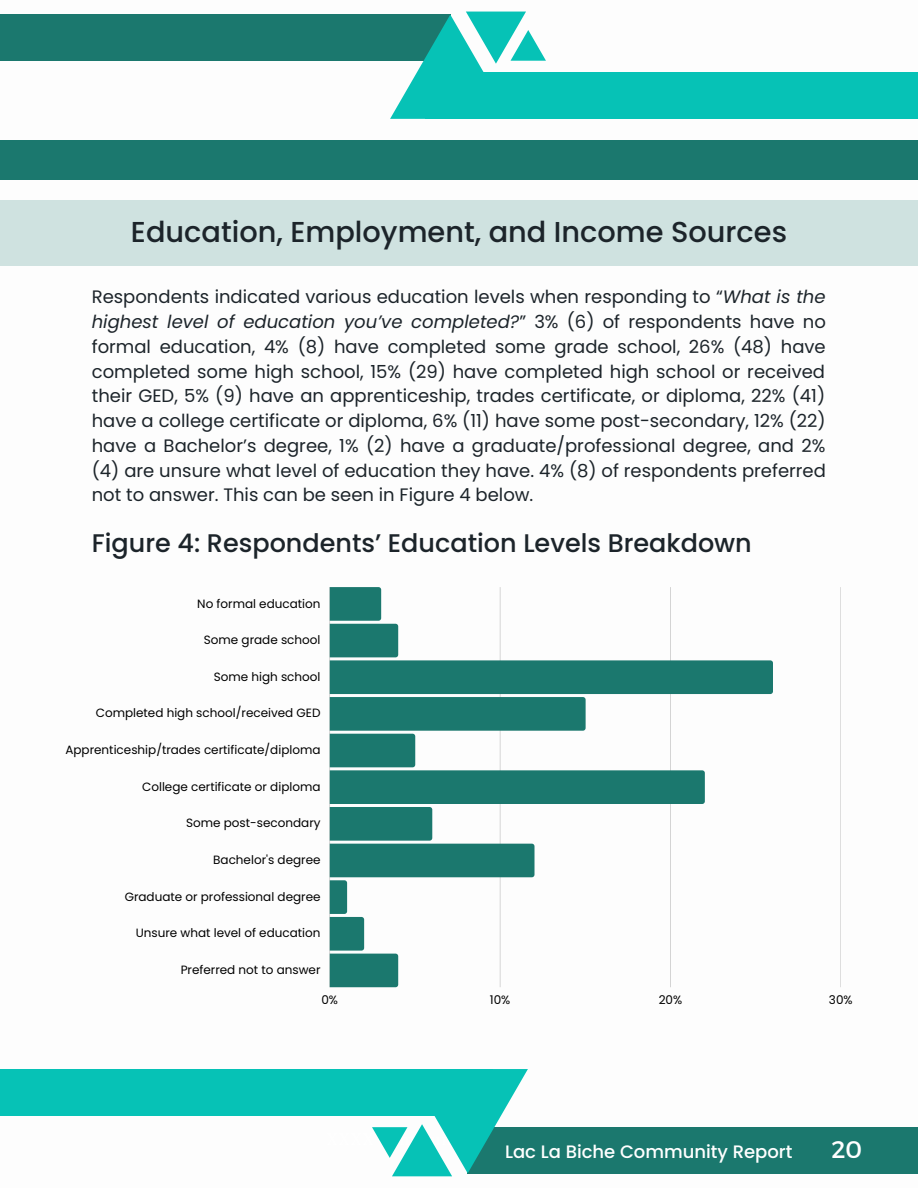
<style>
.page{position:relative;width:918px;height:1188px;background:#fff}
.page>*{position:absolute;margin:0;border:0;box-sizing:border-box;transform-origin:0 0}
.t1{font:500 28.8px "Poppins";color:#1c242a}
.t2{font:500 25.5px "Poppins";color:#1c242a}
.t3{font:24px "Montserrat";color:#fff}
.t4{font:18px/24.8px "Poppins";color:#1c242a;text-align:justify}
.t5{font:500 18px "Poppins";color:#fff}
.t6{font:12px "Poppins";color:#000}
.s1{font-style:italic}
</style>
<div class="page">
<div style="left:0;top:15px;width:450px;height:46px;background:#1b786e"></div>
<div style="left:425px;top:73px;width:493px;height:46px;background:#06c2b6"></div>
<svg style="left:390px;top:12px;width:156px;height:107px"></svg>
<div style="left:0;top:140px;width:918px;height:39px;background:#1b786e"></div>
<div style="left:468px;top:1127px;width:450px;height:46px;background:#1b786e"></div>
<div style="left:0;top:1069px;width:493px;height:46px;background:#06c2b6"></div>
<svg style="left:372px;top:1069px;width:156px;height:107px"></svg>
<div style="left:0;top:201px;width:918px;height:65px;background:#cfe2e0"></div>
<svg style="left:329px;top:587px;width:512px;height:400px"></svg>
<svg style="left:330px;top:587px;width:68px;height:70px;background:#408d85"></svg>
<svg style="left:770px;top:660px;width:3px;height:34px"></svg>
<svg style="left:330px;top:697px;width:256px;height:70px"></svg>
<svg style="left:702px;top:770px;width:3px;height:34px"></svg>
<svg style="left:330px;top:807px;width:205px;height:180px"></svg>
<p class="t1" style="left:131px;top:212px;width:658px">Education, Employment, and Income Sources</p>
<p class="t4" style="left:92px;top:285px;width:736px">Respondents indicated various education levels when responding to “<span class="s1">What is the highest level of education you’ve completed?</span>” 3% (6) of respondents have no formal education, 4% (8) have completed some grade school, 26% (48) have completed some high school, 15% (29) have completed high school or received their GED, 5% (9) have an apprenticeship, trades certificate, or diploma, 22% (41) have a college certificate or diploma, 6% (11) have some post-secondary, 12% (22) have a Bachelor’s degree, 1% (2) have a graduate/professional degree, and 2% (4) are unsure what level of education they have. 4% (8) of respondents preferred not to answer. This can be seen in Figure 4 below.</p>
<p class="t2" style="left:92px;top:525px;width:662px">Figure 4: Respondents’ Education Levels Breakdown</p>
<p class="t6" style="left:197px;top:595px;width:125px">No formal education</p>
<p class="t6" style="left:204px;top:632px;width:118px">Some grade school</p>
<p class="t6" style="left:214px;top:668px;width:108px">Some high school</p>
<p class="t6" style="left:96px;top:705px;width:226px">Completed high school/received GED</p>
<p class="t6" style="left:65px;top:742px;width:257px">Apprenticeship/trades certificate/diploma</p>
<p class="t6" style="left:142px;top:778px;width:180px">College certificate or diploma</p>
<p class="t6" style="left:186px;top:815px;width:136px">Some post-secondary</p>
<p class="t6" style="left:213px;top:851px;width:109px">Bachelor's degree</p>
<p class="t6" style="left:125px;top:888px;width:197px">Graduate or professional degree</p>
<p class="t6" style="left:136px;top:925px;width:186px">Unsure what level of education</p>
<p class="t6" style="left:181px;top:961px;width:141px">Preferred not to answer</p>
<p class="t6" style="left:321px;top:991px;width:18px">0%</p>
<p class="t6" style="left:490px;top:991px;width:22px">10%</p>
<p class="t6" style="left:659px;top:991px;width:25px">20%</p>
<p class="t6" style="left:829px;top:991px;width:25px">30%</p>
<p class="t5" style="left:505px;top:1139px;width:289px">Lac La Biche Community Report</p>
<p class="t3" style="left:831px;top:1134px;width:32px">20</p>
</div>
